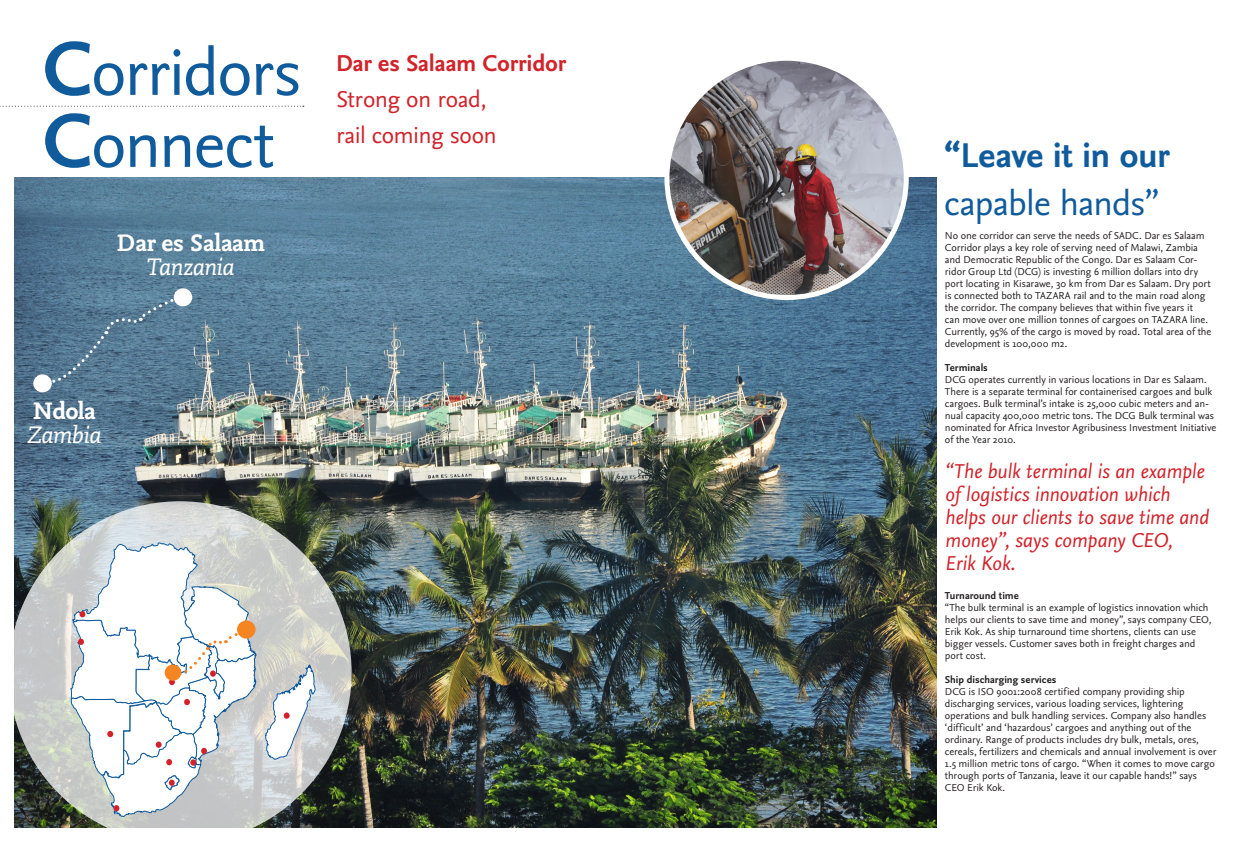
<style>
.page{position:relative;width:1259px;height:842px;background:#fff}
.page>*{position:absolute;margin:0;border:0;box-sizing:border-box;transform-origin:0 0}
.titel{font:68px "Nexus Sans";letter-spacing:-.03em;color:#105b9c}
.titel-2{font:700 36px "Nexus Sans TF";letter-spacing:-.015em;color:#105b9c}
.titel-3{font:36px "Nexus Sans";letter-spacing:-.02em;color:#105b9c}
.fotobijschrift{font:700 25px "Nexus Mix";letter-spacing:-.015em;color:#fff}
.fotobijschrift-2{font:italic 25px "Nexus Mix";letter-spacing:-.025em;color:#fff}
.titel-4{font:24px "Nexus Sans";letter-spacing:-.02em;color:#d1232a}
.titel-5{font:700 24px "Nexus Sans TF";letter-spacing:-.01em;color:#d1232a}
.quote{font:italic 21px/23px "Nexus Sans";letter-spacing:-.01em;color:#d1232a}
.body_copy{font:10.5px/12px "Nexus Sans";letter-spacing:-.005em;color:#231f20}
.body_copy-2{font:700 10.5px "Nexus Sans TF";color:#231f20}
.s1{font-family:"Nexus Sans TF";font-weight:700;font-size:80px}
</style>
<div class="page">
<img style="left:14px;top:178px;width:922px;height:650px">
<svg style="left:0;top:106px;width:304px;height:1px"></svg>
<img style="left:14px;top:501px;width:337px;height:327px">
<svg style="left:265px;top:665px;width:50px;height:98px"></svg>
<div style="left:284px;top:712px;width:6px;height:7px;background:#d3222b;border-radius:50%"></div>
<svg style="left:70px;top:543px;width:187px;height:274px"></svg>
<div style="left:237px;top:620px;width:18px;height:19px;background:#f58520;border-radius:50%"></div>
<div style="left:165px;top:664px;width:16px;height:17px;background:#f58520;border-radius:50%"></div>
<svg style="left:43px;top:294px;width:142px;height:91px;background:#587b94"></svg>
<div style="left:174px;top:288px;width:18px;height:18px;background:#fff;border-radius:50%"></div>
<div style="left:33px;top:374px;width:19px;height:18px;background:#fff;border-radius:50%"></div>
<img style="left:667px;top:58px;width:239px;height:239px;border-radius:120px">
<div style="left:664px;top:56px;width:244px;height:244px;border:5px solid #fff;border-radius:50%"></div>
<p class="titel" style="left:43px;top:29px;width:260px"><span class="s1">C</span>orridors</p>
<p class="titel" style="left:43px;top:101px;width:233px"><span class="s1">C</span>onnect</p>
<p class="fotobijschrift" style="left:117px;top:227px;width:150px">Dar es Salaam</p>
<p class="fotobijschrift-2" style="left:147px;top:251px;width:89px">Tanzania</p>
<p class="titel-5" style="left:336px;top:48px;width:232px">Dar es Salaam Corridor</p>
<p class="titel-4" style="left:336px;top:84px;width:152px">Strong on road,</p>
<p class="titel-4" style="left:336px;top:120px;width:162px">rail coming soon</p>
<p class="fotobijschrift" style="left:33px;top:395px;width:65px">Ndola</p>
<p class="fotobijschrift-2" style="left:27px;top:419px;width:76px">Zambia</p>
<p class="titel-2" style="left:944px;top:132px;width:227px">“Leave it in our</p>
<p class="titel-3" style="left:944px;top:180px;width:216px">capable hands”</p>
<p class="body_copy" style="left:945px;top:229px;width:268px">No one corridor can serve the needs of SADC. Dar es Salaam Corridor plays a key role of serving need of Malawi, Zambia and Democratic Republic of the Congo. Dar es Salaam Cor&shy;ridor Group Ltd (DCG) is investing 6 million dollars into dry port locating in Kisarawe, 30 km from Dar es Salaam. Dry port is connected both to TAZARA rail and to the main road along the corridor. The company believes that within five years it<br>can move over one million tonnes of cargoes on TAZARA line.<br>Currently, 95% of the cargo is moved by road. Total area of the development is 100,000 m2.</p>
<p class="body_copy-2" style="left:945px;top:361px;width:44px">Terminals</p>
<p class="body_copy" style="left:945px;top:373px;width:273px">DCG operates currently in various locations in Dar es Salaam.<br>There is a separate terminal for containerised cargoes and bulk cargoes. Bulk terminal’s intake is 25,000 cubic meters and an&shy;nual capacity 400,000 metric tons. The DCG Bulk terminal was nominated for Africa Investor Agribusiness Investment Initiative of the Year 2010.</p>
<p class="quote" style="left:945px;top:459px;width:265px">“The bulk terminal is an example of logistics innovation which helps our clients to save time and money”, says company CEO,</p>
<p class="quote" style="left:945px;top:551px;width:72px">Erik Kok.</p>
<p class="body_copy-2" style="left:945px;top:589px;width:75px">Turnaround time</p>
<p class="body_copy" style="left:945px;top:601px;width:268px">“The bulk terminal is an example of logistics innovation which helps our clients to save time and money”, says company CEO,<br>Erik Kok. As ship turnaround time shortens, clients can use</p>
<p class="body_copy" style="left:945px;top:637px;width:252px">bigger vessels. Customer saves both in freight charges and</p>
<p class="body_copy" style="left:945px;top:649px;width:43px">port cost.</p>
<p class="body_copy-2" style="left:945px;top:673px;width:113px">Ship discharging services</p>
<p class="body_copy" style="left:945px;top:685px;width:273px">DCG is ISO 9001:2008 certified company providing ship discharging services, various loading services, lightering operations and bulk handling services. Company also handles ‘difficult’ and ‘hazardous’ cargoes and anything out of the ordinary. Range of products includes dry bulk, metals, ores, cereals, fertilizers and chemicals and annual involvement is over 1.5 million metric tons of cargo. “When it comes to move cargo through ports of Tanzania, leave it our capable hands!” says CEO Erik Kok.</p>
</div>
